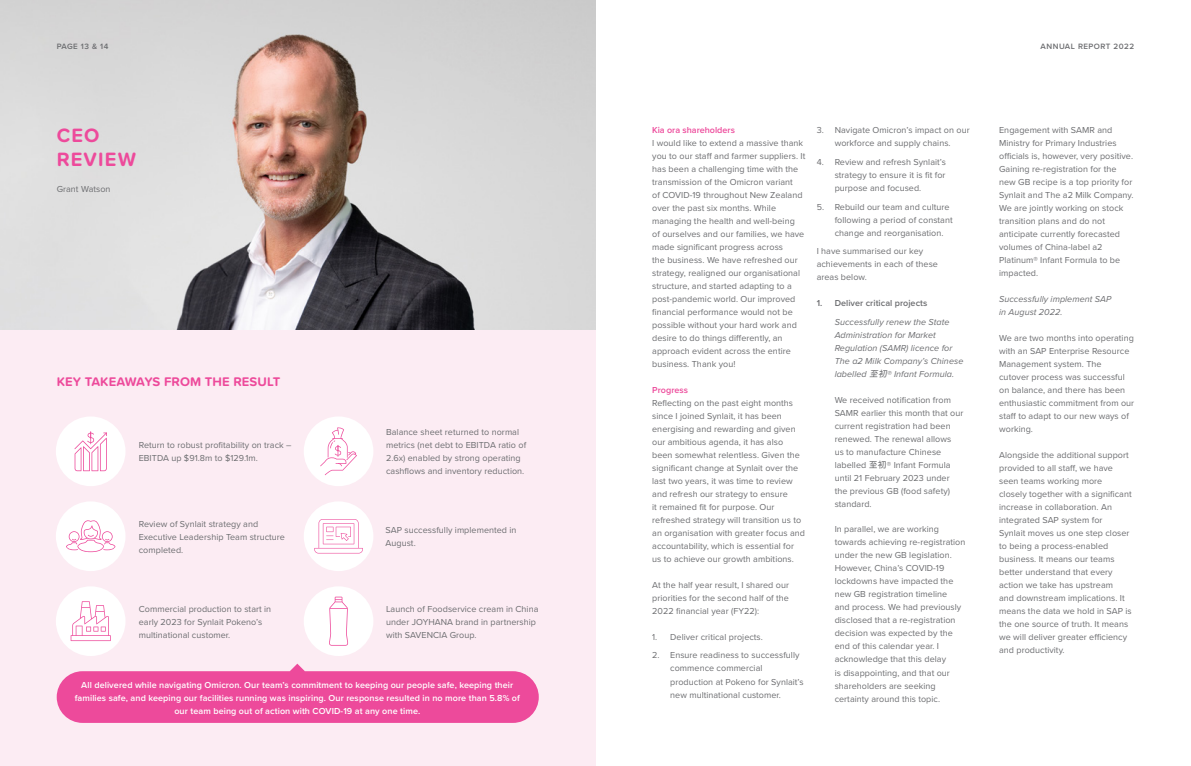
<style>
.page{position:relative;width:1191px;height:766px;background:#fff}
.page>*{position:absolute;margin:0;border:0;box-sizing:border-box;transform-origin:0 0}
.Synlait_AR20_Grey_PS{font:700 20px/24px "Proxima Soft";letter-spacing:.06em;color:#ed4a9b}
.Synlait_AR20_Grey_PS-2{font:700 13px "Proxima Soft";letter-spacing:.01em;color:#ed4a9b}
.Synlait_AR20_Grey_PN{font:9px/13px "Proxima Nova";letter-spacing:.005em;color:#6c6d70}
.Synlait_AR20_Reverse{font:600 9px/13px "Proxima Nova";letter-spacing:.01em;color:#fff;text-align:center}
.Synlait_AR20_Grey_PN-2{font:italic 9px/13px "Proxima Nova";letter-spacing:.005em;color:#6c6d70}
.Synlait_AR20_Grey_PN-3{font:600 9px "Proxima Nova";color:#ed4a9b}
.t1{font:600 9px "Proxima Nova";letter-spacing:.005em;color:#6c6d70}
.t2{font:600 8px "Proxima Nova";letter-spacing:.06em;color:#6c6d70}
.s1{font-family:"Arial Unicode MS"}
</style>
<div class="page">
<div style="left:0;top:329px;width:595px;height:436px;background:#fcecf3"></div>
<img style="left:0;top:0;width:595px;height:329px">
<div style="left:56px;top:416px;width:69px;height:70px;background:#fff;border-radius:50%"></div>
<svg style="left:74px;top:431px;width:33px;height:40px"></svg>
<div style="left:304px;top:416px;width:69px;height:70px;background:#fff;border-radius:50%"></div>
<svg style="left:320px;top:427px;width:37px;height:48px"></svg>
<div style="left:56px;top:501px;width:69px;height:70px;background:#fff;border-radius:50%"></div>
<svg style="left:66px;top:520px;width:49px;height:32px"></svg>
<div style="left:304px;top:501px;width:69px;height:70px;background:#fff;border-radius:50%"></div>
<svg style="left:314px;top:519px;width:49px;height:34px"></svg>
<div style="left:56px;top:586px;width:69px;height:69px;background:#fff;border-radius:50%"></div>
<svg style="left:71px;top:601px;width:40px;height:40px"></svg>
<div style="left:304px;top:586px;width:69px;height:69px;background:#fff;border-radius:50%"></div>
<svg style="left:329px;top:596px;width:19px;height:49px"></svg>
<div style="left:57px;top:671px;width:482px;height:51px;background:#ed4a9b;border-radius:26px"></div>
<svg style="left:290px;top:663px;width:15px;height:8px"></svg>
<p class="t2" style="left:57px;top:40px;width:53px">PAGE 13 &amp; 14</p>
<p class="t2" style="left:1040px;top:40px;width:95px">ANNUAL REPORT 2022</p>
<p class="Synlait_AR20_Grey_PS" style="left:57px;top:122px;width:81px">CEO<br>REVIEW</p>
<p class="Synlait_AR20_Grey_PN" style="left:57px;top:182px;width:55px">Grant Watson</p>
<p class="Synlait_AR20_Grey_PS-2" style="left:57px;top:372px;width:225px">KEY TAKEAWAYS FROM THE RESULT</p>
<p class="Synlait_AR20_Grey_PN" style="left:139px;top:438px;width:154px">Return to robust profitability on track –<br>EBITDA up $91.8m to $129.1m.</p>
<p class="Synlait_AR20_Grey_PN" style="left:139px;top:516px;width:148px">Review of Synlait strategy and<br>Executive Leadership Team structure completed.</p>
<p class="Synlait_AR20_Grey_PN" style="left:139px;top:601px;width:134px">Commercial production to start in early 2023 for Synlait Pokeno’s multinational customer.</p>
<p class="Synlait_AR20_Grey_PN" style="left:386px;top:425px;width:142px">Balance sheet returned to normal metrics (net debt to EBITDA ratio of 2.6x) enabled by strong operating cashflows and inventory reduction.</p>
<p class="Synlait_AR20_Grey_PN" style="left:386px;top:523px;width:132px">SAP successfully implemented in<br>August.</p>
<p class="Synlait_AR20_Grey_PN" style="left:386px;top:601px;width:154px">Launch of Foodservice cream in China under JOYHANA brand in partnership with SAVENCIA Group.</p>
<p class="Synlait_AR20_Reverse" style="left:75px;top:677px;width:447px">All delivered while navigating Omicron. Our team’s commitment to keeping our people safe, keeping their families safe, and keeping our facilities running was inspiring. Our response resulted in no more than 5.8% of our team being out of action with COVID-19 at any one time.</p>
<p class="Synlait_AR20_Grey_PN-3" style="left:652px;top:123px;width:84px">Kia ora shareholders</p>
<p class="Synlait_AR20_Grey_PN" style="left:652px;top:136px;width:155px">I would like to extend a massive thank you to our staff and farmer suppliers. It has been a challenging time with the transmission of the Omicron variant<br>of COVID-19 throughout New Zealand over the past six months. While managing the health and well-being<br>of ourselves and our families, we have made significant progress across<br>the business. We have refreshed our strategy, realigned our organisational structure, and started adapting to a post-pandemic world. Our improved financial performance would not be possible without your hard work and desire to do things differently, an approach evident across the entire business. Thank you!</p>
<p class="Synlait_AR20_Grey_PN-3" style="left:652px;top:383px;width:37px">Progress</p>
<p class="Synlait_AR20_Grey_PN" style="left:652px;top:396px;width:154px">Reflecting on the past eight months since I joined Synlait, it has been energising and rewarding and given our ambitious agenda, it has also been somewhat relentless. Given the significant change at Synlait over the last two years, it was time to review and refresh our strategy to ensure<br>it remained fit for purpose. Our refreshed strategy will transition us to an organisation with greater focus and accountability, which is essential for us to achieve our growth ambitions.</p>
<p class="Synlait_AR20_Grey_PN" style="left:652px;top:578px;width:138px;text-align:justify">At the half year result, I shared our priorities for the second half of the 2022 financial year (FY22):</p>
<p class="Synlait_AR20_Grey_PN" style="left:652px;top:629px;width:112px">1. Deliver critical projects.</p>
<p class="Synlait_AR20_Grey_PN" style="left:670px;top:648px;width:135px;text-indent:-18px">2. Ensure readiness to successfully commence commercial production at Pokeno for Synlait’s new multinational customer.</p>
<p class="Synlait_AR20_Grey_PN" style="left:816px;top:123px;width:154px;text-align:center">3. Navigate Omicron’s impact on our workforce and supply chains.</p>
<p class="Synlait_AR20_Grey_PN" style="left:834px;top:155px;width:113px;text-align:justify;text-indent:-18px">4. Review and refresh Synlait’s strategy to ensure it is fit for purpose and focused.</p>
<p class="Synlait_AR20_Grey_PN" style="left:834px;top:199px;width:119px;text-indent:-18px">5. Rebuild our team and culture following a period of constant change and reorganisation.</p>
<p class="Synlait_AR20_Grey_PN" style="left:816px;top:244px;width:123px">I have summarised our key achievements in each of these areas below.</p>
<p class="t1" style="left:816px;top:296px;width:112px">1. Deliver critical projects</p>
<p class="Synlait_AR20_Grey_PN-2" style="left:834px;top:315px;width:130px">Successfully renew the State<br>Administration for Market<br>Regulation (SAMR) licence for<br>The a2 Milk Company’s Chinese labelled <span class="s1">至初</span>® Infant Formula.</p>
<p class="Synlait_AR20_Grey_PN" style="left:834px;top:392px;width:130px">We received notification from<br>SAMR earlier this month that our current registration had been renewed. The renewal allows<br>us to manufacture Chinese labelled <span class="s1">至初</span>® Infant Formula until 21 February 2023 under the previous GB (food safety) standard.</p>
<p class="Synlait_AR20_Grey_PN" style="left:834px;top:522px;width:132px">In parallel, we are working towards achieving re-registration under the new GB legislation.<br>However, China’s COVID-19 lockdowns have impacted the new GB registration timeline<br>and process. We had previously disclosed that a re-registration decision was expected by the end of this calendar year. I acknowledge that this delay<br>is disappointing, and that our shareholders are seeking certainty around this topic.</p>
<p class="Synlait_AR20_Grey_PN" style="left:999px;top:123px;width:136px">Engagement with SAMR and<br>Ministry for Primary Industries officials is, however, very positive.<br>Gaining re-registration for the new GB recipe is a top priority for<br>Synlait and The a2 Milk Company.<br>We are jointly working on stock transition plans and do not anticipate currently forecasted volumes of China-label a2<br>Platinum® Infant Formula to be impacted.</p>
<p class="Synlait_AR20_Grey_PN-2" style="left:999px;top:292px;width:114px">Successfully implement SAP in August 2022.</p>
<p class="Synlait_AR20_Grey_PN" style="left:999px;top:331px;width:137px">We are two months into operating with an SAP Enterprise Resource<br>Management system. The<br>cutover process was successful on balance, and there has been enthusiastic commitment from our staff to adapt to our new ways of working.</p>
<p class="Synlait_AR20_Grey_PN" style="left:999px;top:447px;width:134px">Alongside the additional support provided to all staff, we have seen teams working more closely together with a significant increase in collaboration. An integrated SAP system for<br>Synlait moves us one step closer to being a process-enabled business. It means our teams better understand that every action we take has upstream<br>and downstream implications. It means the data we hold in SAP is the one source of truth. It means we will deliver greater efficiency and productivity.</p>
</div>
